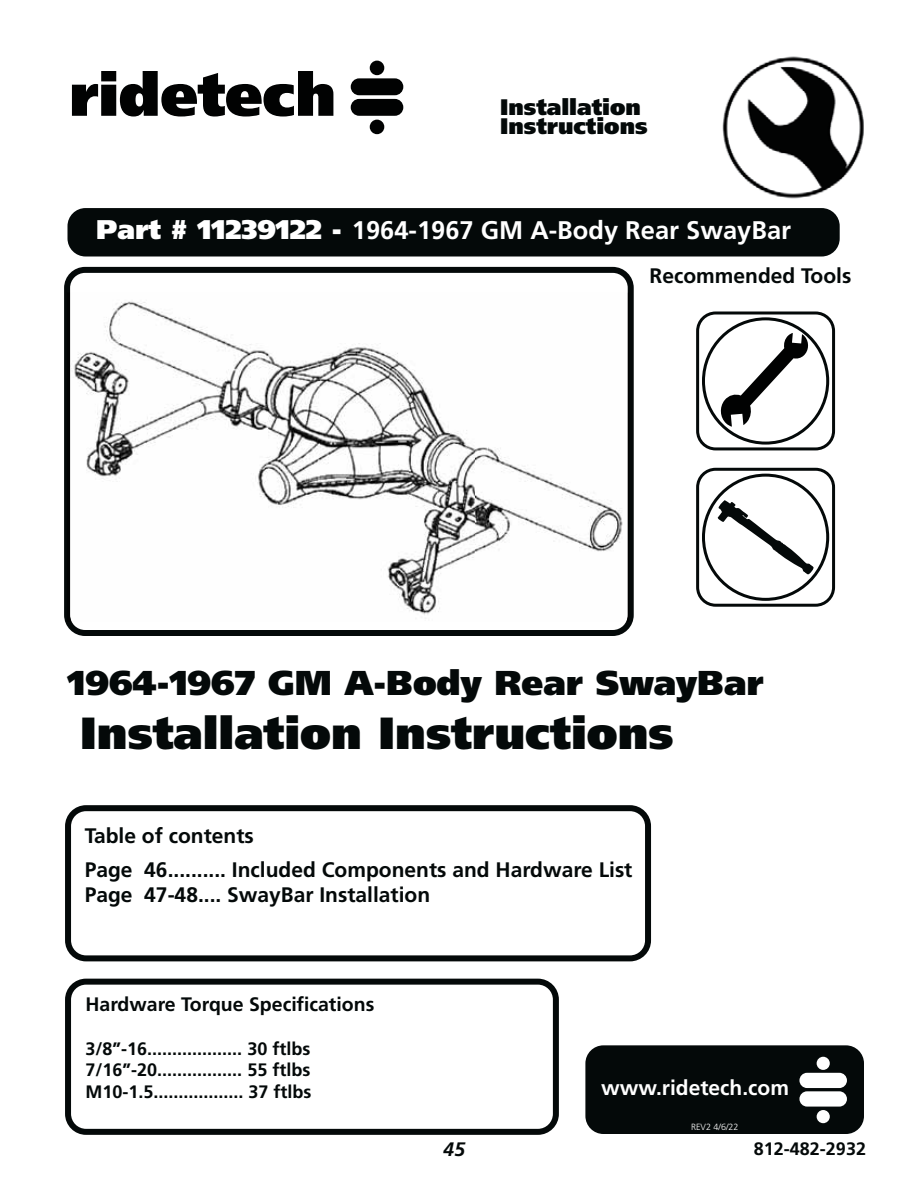
<style>
.page{position:relative;width:918px;height:1188px;background:#fff}
.page>*{position:absolute;margin:0;border:0;box-sizing:border-box;transform-origin:0 0}
.t1{font:900 45px "Frutiger LT Pro";color:#040909}
.t2{font:900 34.5px "Frutiger LT Pro";color:#040909}
.t3{font:700 25.5px "Frutiger LT Pro";color:#fff}
.t4{font:900 22.5px/19.5px "Frutiger LT Pro";color:#040909}
.t5{font:700 21px/33.9px "Frutiger LT Pro";color:#040909}
.t6{font:700 21px "Frutiger LT Pro";color:#fff}
.t7{font:700 19.5px "Frutiger LT Pro";color:#040909}
.t8{font:italic 700 19.5px "Frutiger LT Pro";color:#040909}
.t9{font:700 18px/21.6px "Frutiger LT Pro";color:#040909;text-align:justify}
.t10{font:300 9px "Frutiger LT Pro";color:#fff}
.s1{font-weight:900;font-size:27px}
</style>
<div class="page">
<img style="left:722px;top:56px;width:142px;height:143px">
<svg style="left:72px;top:71px;width:261px;height:46px"></svg>
<div style="left:351px;top:78px;width:52px;height:17px;background:#010202;border-radius:8px"></div>
<div style="left:351px;top:99px;width:52px;height:17px;background:#010202;border-radius:8px"></div>
<div style="left:370px;top:61px;width:14px;height:14px;background:#010202;border-radius:50%"></div>
<div style="left:370px;top:120px;width:14px;height:14px;background:#010202;border-radius:50%"></div>
<div style="left:696px;top:468px;width:139px;height:139px;border:3px solid #040909;border-radius:18px"></div>
<svg style="left:718px;top:500px;width:96px;height:75px"></svg>
<div style="left:702px;top:474px;width:127px;height:127px;border:3px solid #040909;border-radius:50%"></div>
<div style="left:585px;top:1045px;width:279px;height:89px;background:#040909;border-radius:18px"></div>
<div style="left:799px;top:1073px;width:48px;height:15px;background:#fff;border-radius:8px"></div>
<div style="left:799px;top:1091px;width:48px;height:16px;background:#fff;border-radius:8px"></div>
<div style="left:817px;top:1057px;width:13px;height:13px;background:#fff;border-radius:50%"></div>
<div style="left:817px;top:1110px;width:13px;height:13px;background:#fff;border-radius:50%"></div>
<div style="left:696px;top:312px;width:139px;height:138px;border:3px solid #040909;border-radius:18px"></div>
<div style="left:702px;top:317px;width:127px;height:128px;border:3px solid #040909;border-radius:50%"></div>
<svg style="left:719px;top:333px;width:90px;height:94px"></svg>
<div style="left:65px;top:805px;width:586px;height:156px;border:6px solid #040909;border-radius:18px"></div>
<div style="left:68px;top:208px;width:772px;height:48px;background:#040909;border-radius:18px"></div>
<svg style="left:64px;top:267px;width:570px;height:369px"></svg>
<div style="left:65px;top:979px;width:494px;height:156px;border:6px solid #040909;border-radius:18px"></div>
<img style="left:73px;top:292px;width:552px;height:330px">
<img style="left:67px;top:292px;width:6px;height:330px">
<img style="left:625px;top:292px;width:4px;height:330px">
<p class="t4" style="left:500px;top:98px;width:149px">Installation<br>Instructions</p>
<p class="t3" style="left:96px;top:219px;width:696px"><span class="s1">Part # 11239122 -</span> 1964-1967 GM A-Body Rear SwayBar</p>
<p class="t5" style="left:650px;top:259px;width:203px">Recommended Tools</p>
<h2 class="t2" style="left:68px;top:668px;width:698px">1964-1967 GM A-Body Rear SwayBar</h2>
<h1 class="t1" style="left:80px;top:714px;width:595px">Installation Instructions</h1>
<p class="t5" style="left:85px;top:820px;width:549px">Table of contents<br>Page 46.......... Included Components and Hardware List</p>
<p class="t5" style="left:85px;top:879px;width:347px">Page 47-48.... SwayBar Installation</p>
<p class="t7" style="left:85px;top:996px;width:290px">Hardware Torque Specifications</p>
<p class="t9" style="left:85px;top:1038px;width:228px">3/8”-16................... 30 ftlbs 7/16”-20................. 55 ftlbs M10-1.5.................. 37 ftlbs</p>
<p class="t6" style="left:601px;top:1078px;width:189px">www.ridetech.com</p>
<p class="t10" style="left:691px;top:1123px;width:49px">REV2 4/6/22</p>
<p class="t8" style="left:443px;top:1141px;width:23px">45</p>
<p class="t9" style="left:754px;top:1139px;width:114px">812-482-2932</p>
</div>
